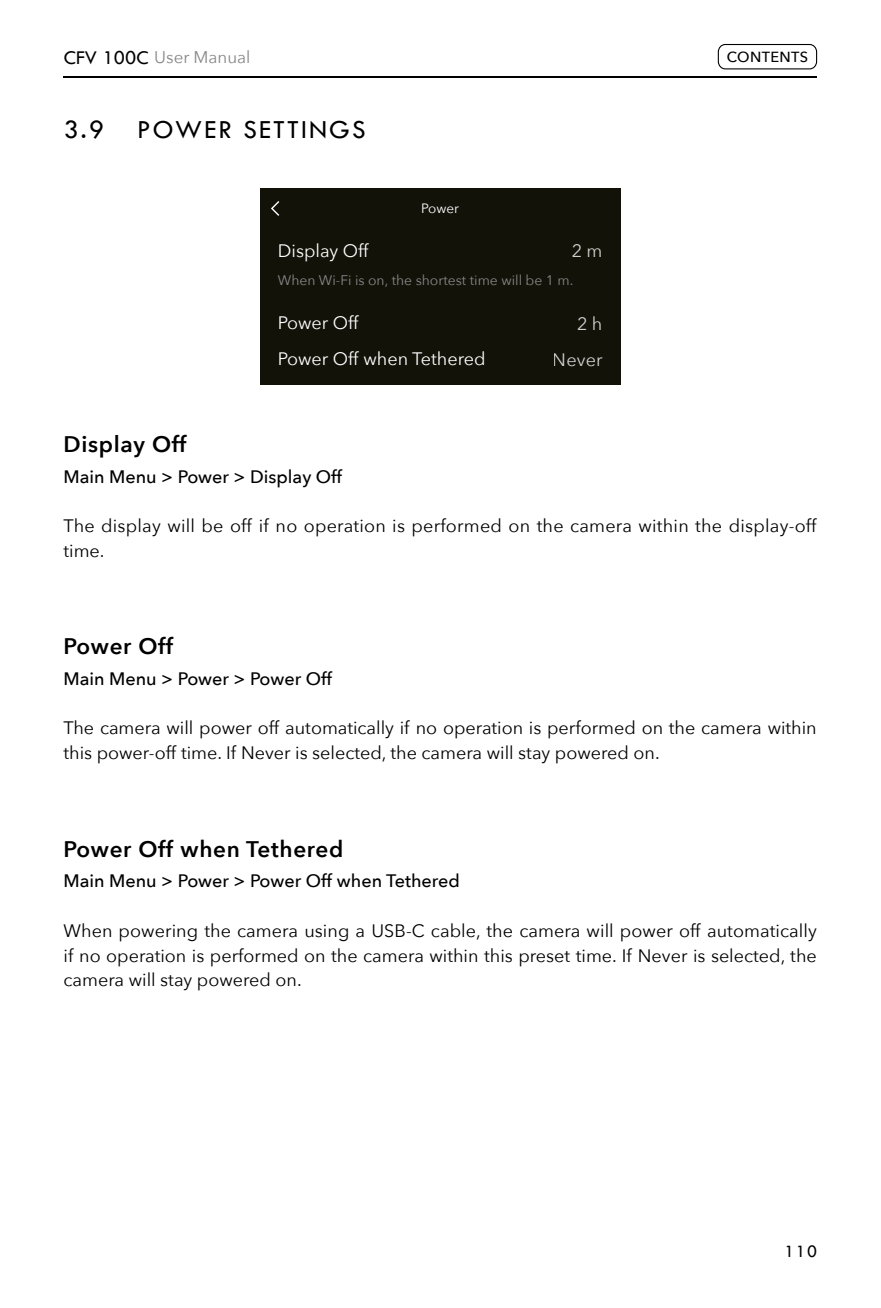
<style>
.page{position:relative;width:881px;height:1308px;background:#fff}
.page>*{position:absolute;margin:0;border:0;box-sizing:border-box;transform-origin:0 0}
.t1{font:27px "Tw Cen";letter-spacing:.08em;color:#000}
.t2{font:600 22.5px "Avenir Next";letter-spacing:.03em;color:#000}
.t3{font:18px/24.8px "Avenir Next";color:#000}
.t4{font:500 18px "Avenir Next";color:#000}
.t5{font:18px "Avenir Next";color:#fff}
.t6{font:18px "Tw Cen";color:#000}
.t7{font:16.88px "Avenir Next";color:#878787}
.t8{font:500 14.62px "Avenir Next";letter-spacing:.025em;color:#000}
.t9{font:13.95px "Avenir Next";color:#878787}
.t10{font:13.5px "Avenir Next";color:#fff}
.s1{font-family:"Tw Cen";font-size:20.25px;color:#000}
</style>
<div class="page">
<hr style="left:64px;top:77px;width:752px;height:1px;background:#000">
<div style="left:717px;top:44px;width:99px;height:25px;border:1px solid #000;border-radius:7px"></div>
<div style="left:260px;top:188px;width:360px;height:41px;background:#121209"></div>
<svg style="left:271px;top:201px;width:9px;height:15px"></svg>
<div style="left:260px;top:229px;width:360px;height:155px;background:#121209"></div>
<p class="t7" style="left:64px;top:43px;width:188px"><span class="s1">CFV 100C</span> User Manual</p>
<p class="t8" style="left:726px;top:45px;width:83px">CONTENTS</p>
<h1 class="t1" style="left:64px;top:113px;width:303px">3.9 POWER SETTINGS</h1>
<p class="t10" style="left:421px;top:197px;width:39px">Power</p>
<p class="t5" style="left:278px;top:235px;width:92px">Display Off</p>
<p class="t5" style="left:571px;top:235px;width:32px">2 m</p>
<p class="t9" style="left:278px;top:268px;width:297px">When Wi-Fi is on, the shortest time will be 1 m.</p>
<p class="t5" style="left:278px;top:307px;width:82px">Power Off</p>
<p class="t5" style="left:576px;top:308px;width:27px">2 h</p>
<p class="t5" style="left:278px;top:343px;width:209px">Power Off when Tethered</p>
<p class="t5" style="left:552px;top:344px;width:51px">Never</p>
<p class="t2" style="left:63px;top:424px;width:124px">Display Off</p>
<p class="t4" style="left:63px;top:461px;width:280px">Main Menu &gt; Power &gt; Display Off</p>
<p class="t3" style="left:63px;top:512px;width:754px">The display will be off if no operation is performed on the camera within the display-off time.</p>
<p class="t2" style="left:63px;top:627px;width:111px">Power Off</p>
<p class="t4" style="left:63px;top:663px;width:270px">Main Menu &gt; Power &gt; Power Off</p>
<p class="t3" style="left:63px;top:715px;width:754px">The camera will power off automatically if no operation is performed on the camera within this power-off time. If Never is selected, the camera will stay powered on.</p>
<p class="t2" style="left:63px;top:829px;width:281px">Power Off when Tethered</p>
<p class="t4" style="left:63px;top:865px;width:397px">Main Menu &gt; Power &gt; Power Off when Tethered</p>
<p class="t3" style="left:63px;top:917px;width:754px;text-align:justify">When powering the camera using a USB-C cable, the camera will power off automatically if no operation is performed on the camera within this preset time. If Never is selected, the camera will stay powered on.</p>
<p class="t6" style="left:784px;top:1240px;width:34px">110</p>
</div>
